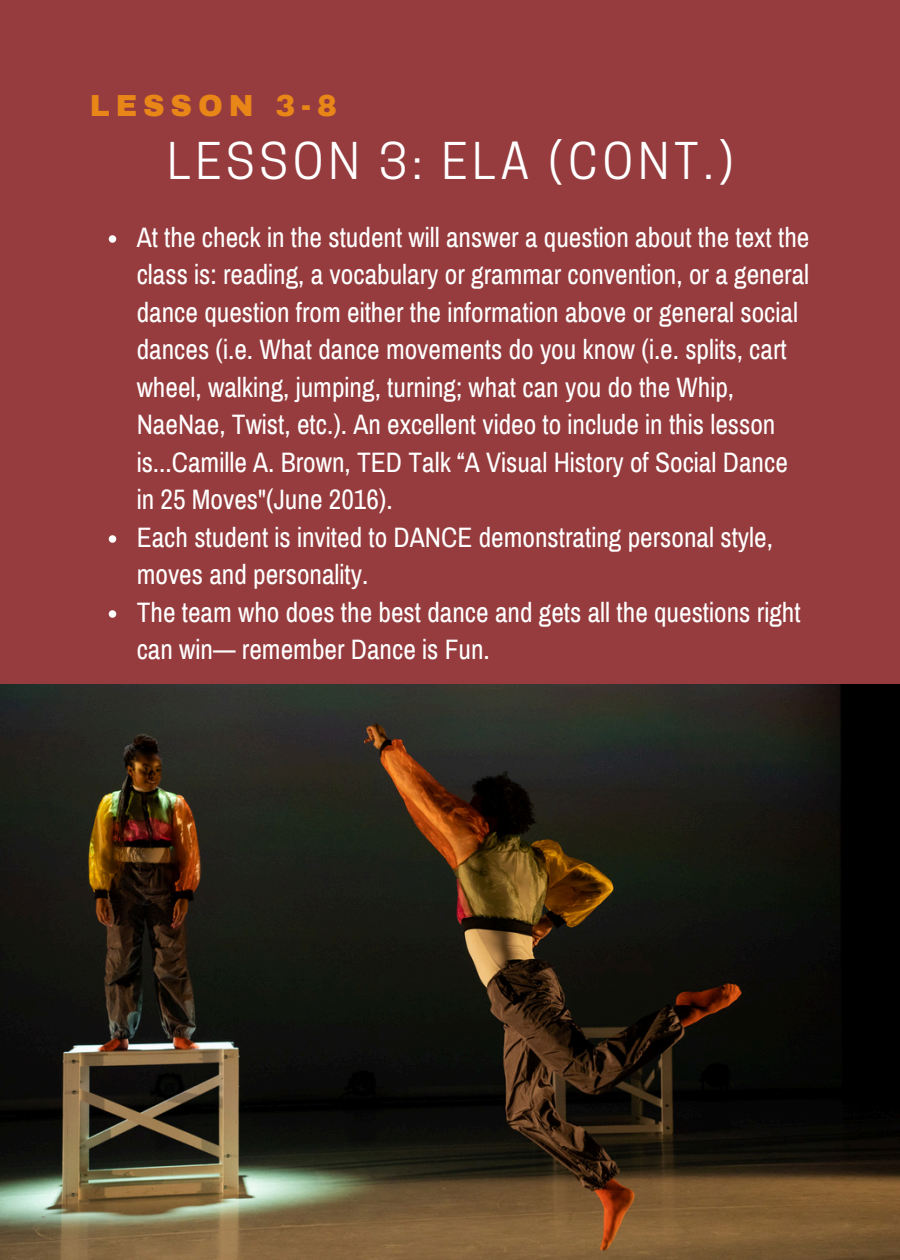
<style>
.page{position:relative;width:900px;height:1260px;background:#963c3e}
.page>*{position:absolute;margin:0;border:0;box-sizing:border-box;transform-origin:0 0}
.t1{font:47.5px "Cooper Hewitt";letter-spacing:.1em;color:#fff}
.t2{font:900 29.75px "Archivo";letter-spacing:.2em;color:#e88617}
.t3{font:27.5px/37.5px "Archivo Narrow";color:#fff}
</style>
<div class="page">
<img style="left:0;top:685px;width:900px;height:575px">
<svg style="left:109px;top:235px;width:7px;height:8px"></svg>
<svg style="left:109px;top:535px;width:7px;height:8px"></svg>
<svg style="left:109px;top:610px;width:7px;height:8px"></svg>
<p class="t2" style="left:90px;top:89px;width:249px">LESSON 3-8</p>
<p class="t1" style="left:167px;top:143px;width:568px">LESSON 3: ELA (CONT.)</p>
<h1 class="t3" style="left:137px;top:219px;width:674px">At the check in the student will answer a question about the text the class is: reading, a vocabulary or grammar convention, or a general dance question from either the information above or general social dances (i.e. What dance movements do you know (i.e. splits, cart wheel, walking, jumping, turning; what can you do the Whip, NaeNae, Twist, etc.). An excellent video to include in this lesson is...Camille A. Brown, TED Talk “A Visual History of Social Dance in 25 Moves"(June 2016).</h1>
<p class="t3" style="left:137px;top:519px;width:638px">Each student is invited to DANCE demonstrating personal style, moves and personality.</p>
<p class="t3" style="left:137px;top:594px;width:665px">The team who does the best dance and gets all the questions right can win— remember Dance is Fun.</p>
</div>
